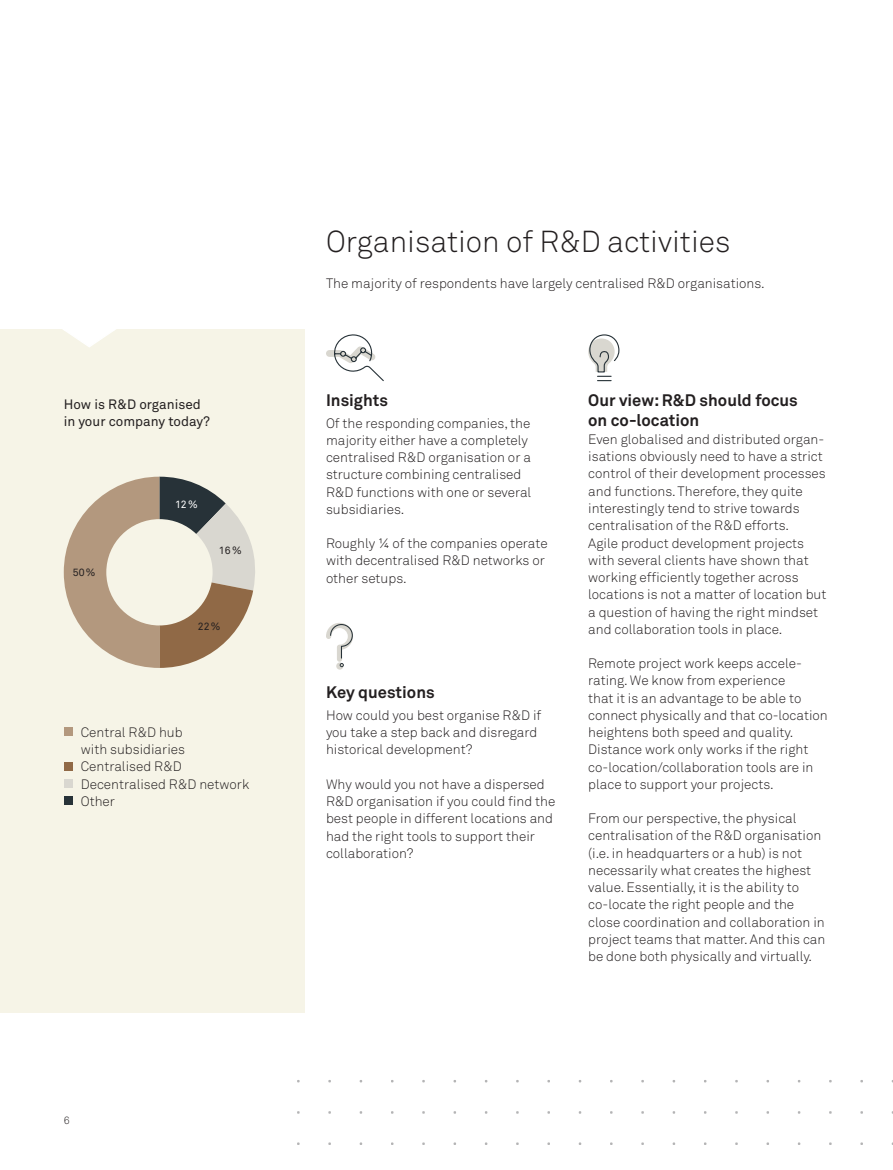
<style>
.page{position:relative;width:893px;height:1170px;background:#fff}
.page>*{position:absolute;margin:0;border:0;box-sizing:border-box;transform-origin:0 0}
.t1{font:30px "Akkurat Light Pro";color:#231f20}
.t2{font:700 16.5px/19.5px "Akkurat Pro";color:#231f20}
.t3{font:13.5px/17.2px "Akkurat Light Pro";color:#231f20}
.t4{font:13.5px/17.2px "Akkurat Pro";color:#231f20}
.t5{font:10.5px "Akkurat Pro";color:#231f20}
.t6{font:10.5px "Akkurat Pro";color:#fff}
.t7{font:10.5px "Akkurat Light Pro";color:#231f20}
</style>
<div class="page">
<div style="left:0;top:329px;width:305px;height:684px;background:#f6f4e7"></div>
<svg style="left:63px;top:329px;width:53px;height:18px"></svg>
<svg style="left:326px;top:334px;width:58px;height:48px"></svg>
<svg style="left:326px;top:623px;width:27px;height:46px"></svg>
<svg style="left:588px;top:334px;width:32px;height:48px"></svg>
<div style="left:64px;top:796px;width:8px;height:8px;background:#273238"></div>
<div style="left:64px;top:779px;width:8px;height:8px;background:#d9d7d0"></div>
<div style="left:64px;top:761px;width:8px;height:9px;background:#906946"></div>
<div style="left:64px;top:727px;width:8px;height:9px;background:#b3987e"></div>
<svg style="left:64px;top:476px;width:191px;height:192px"></svg>
<p class="t4" style="left:64px;top:396px;width:148px">How is R&amp;D organised in your company today?</p>
<p class="t5" style="left:73px;top:566px;width:24px">50%</p>
<p class="t6" style="left:175px;top:498px;width:24px">12%</p>
<p class="t5" style="left:219px;top:544px;width:24px">16%</p>
<p class="t5" style="left:198px;top:620px;width:24px">22%</p>
<p class="t3" style="left:81px;top:723px;width:170px">Central R&amp;D hub<br>with subsidiaries<br>Centralised R&amp;D<br>Decentralised R&amp;D network<br>Other</p>
<p class="t7" style="left:64px;top:1114px;width:7px">6</p>
<h1 class="t1" style="left:326px;top:223px;width:406px">Organisation of R&amp;D activities</h1>
<p class="t3" style="left:326px;top:275px;width:440px">The majority of respondents have largely centralised R&amp;D organisations.</p>
<p class="t2" style="left:326px;top:390px;width:63px">Insights</p>
<p class="t3" style="left:326px;top:414px;width:207px">Of the responding companies, the majority either have a completely centralised R&amp;D organisation or a structure combining centralised<br>R&amp;D functions with one or several subsidiaries.</p>
<p class="t3" style="left:326px;top:535px;width:223px">Roughly ¼ of the companies operate with decentralised R&amp;D networks or other setups.</p>
<p class="t2" style="left:326px;top:683px;width:110px">Key questions</p>
<p class="t3" style="left:326px;top:706px;width:217px">How could you best organise R&amp;D if you take a step back and disregard historical development?</p>
<p class="t3" style="left:326px;top:775px;width:231px">Why would you not have a dispersed<br>R&amp;D organisation if you could find the best people in different locations and had the right tools to support their collaboration?</p>
<p class="t2" style="left:588px;top:390px;width:211px">Our view: R&amp;D should focus on co-location</p>
<p class="t3" style="left:588px;top:431px;width:240px">Even globalised and distributed organ&shy;isations obviously need to have a strict control of their development processes and functions. Therefore, they quite interestingly tend to strive towards centralisation of the R&amp;D efforts.<br>Agile product development projects with several clients have shown that working efficiently together across locations is not a matter of location but a question of having the right mindset and collaboration tools in place.</p>
<p class="t3" style="left:588px;top:655px;width:241px">Remote project work keeps accele&shy;rating. We know from experience<br>that it is an advantage to be able to connect physically and that co-location heightens both speed and quality.<br>Distance work only works if the right co-location/collaboration tools are in place to support your projects.</p>
<p class="t3" style="left:588px;top:810px;width:239px">From our perspective, the physical centralisation of the R&amp;D organisation (i.e. in headquarters or a hub) is not necessarily what creates the highest value. Essentially, it is the ability to co-locate the right people and the close coordination and collaboration in project teams that matter. And this can be done both physically and virtually.</p>
</div>
